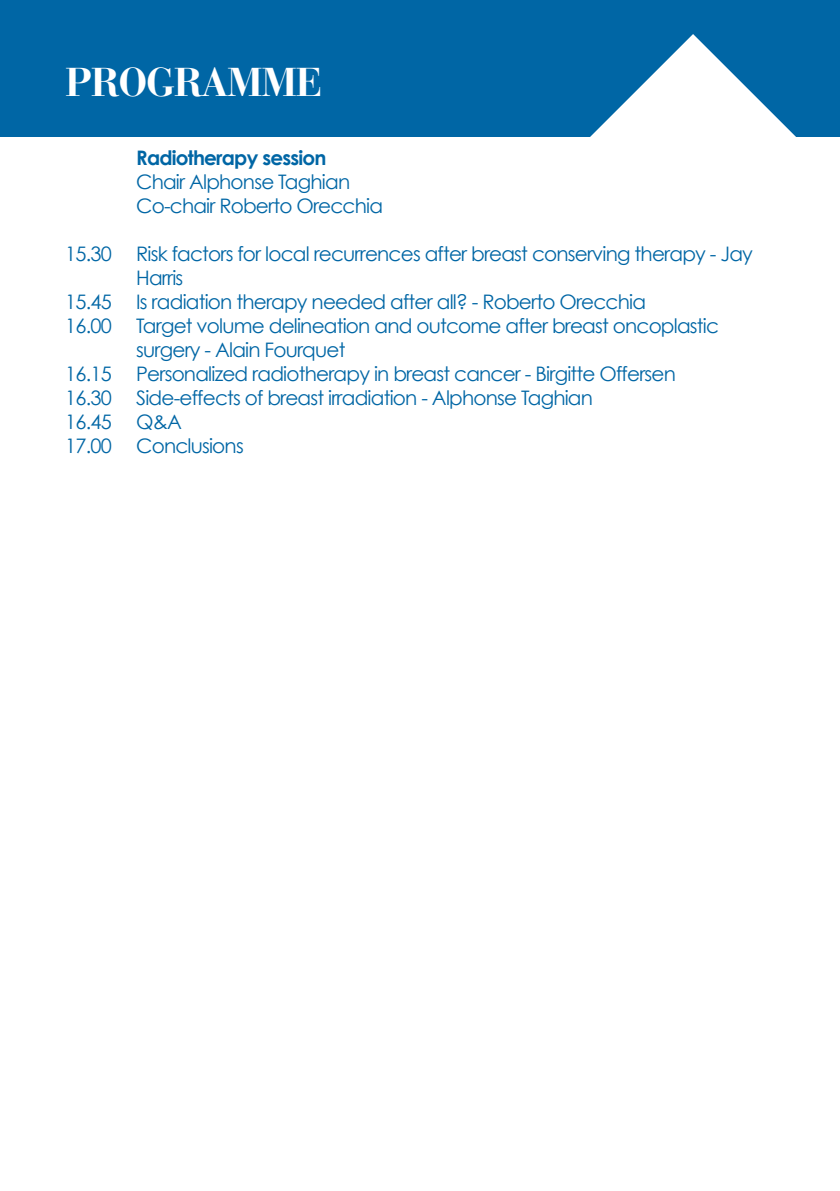
<style>
.page{position:relative;width:840px;height:1191px;background:#fff}
.page>*{position:absolute;margin:0;border:0;box-sizing:border-box;transform-origin:0 0}
.t1{font:700 40px "Bauer Bodoni";letter-spacing:-.03em;color:#fff}
.t2{font:20px/24px "Century Gothic";letter-spacing:-.04em;color:#0066a5}
.t3{font:700 20px "Century Gothic";letter-spacing:-.04em;color:#0066a5}
</style>
<div class="page">
<div style="left:0;top:0;width:839px;height:136px;background:#0066a5"></div>
<svg style="left:588px;top:34px;width:209px;height:103px"></svg>
<h1 class="t1" style="left:65px;top:59px;width:259px">PROGRAMME</h1>
<p class="t2" style="left:65px;top:242px;width:48px">15.30</p>
<p class="t2" style="left:65px;top:290px;width:48px">15.45<br>16.00</p>
<p class="t2" style="left:65px;top:362px;width:48px;text-align:justify">16.15<br>16.30<br>16.45<br>17.00</p>
<p class="t3" style="left:136px;top:145px;width:192px">Radiotherapy session</p>
<p class="t2" style="left:136px;top:170px;width:248px">Chair Alphonse Taghian<br>Co-chair Roberto Orecchia</p>
<p class="t2" style="left:136px;top:242px;width:618px">Risk factors for local recurrences after breast conserving therapy - Jay Harris<br>Is radiation therapy needed after all? - Roberto Orecchia<br>Target volume delineation and outcome after breast oncoplastic surgery - Alain Fourquet<br>Personalized radiotherapy in breast cancer - Birgitte Offersen Side-effects of breast irradiation - Alphonse Taghian<br>Q&amp;A<br>Conclusions</p>
</div>
